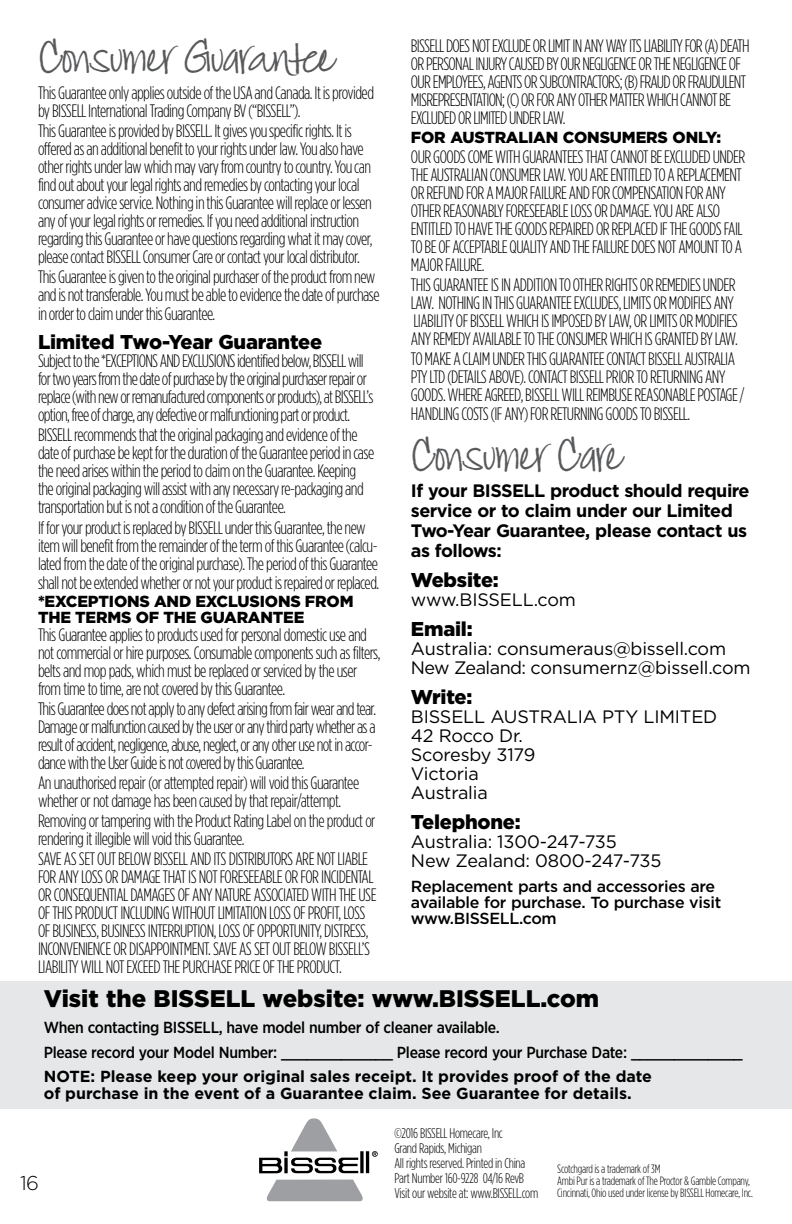
<style>
.page{position:relative;width:792px;height:1224px;background:#fff}
.page>*{position:absolute;margin:0;border:0;box-sizing:border-box;transform-origin:0 0}
.t1{font:48px "Jackie Sue BF";letter-spacing:-.03em;color:#58595b}
.t2{font:900 24px "Gotham";color:#000}
.t3{font:900 20px "Gotham";letter-spacing:-.01em;color:#000}
.t4{font:300 20px "Gotham";color:#000}
.t5{font:300 18px/18px "Gotham Condensed";letter-spacing:-.03em;color:#000}
.t6{font:18px/19px "Gotham";letter-spacing:-.01em;color:#000}
.t7{font:700 18px/20px "Gotham";letter-spacing:-.03em;color:#000}
.t8{font:500 16px/24.2px "Gotham Narrow";letter-spacing:-.02em;color:#000}
.t9{font:700 16px/17px "Gotham";color:#000}
.t10{font:500 16px/16px "Gotham";letter-spacing:-.02em;color:#000}
.t11{font:900 16px/16px "Gotham";letter-spacing:-.01em;color:#000}
.t12{font:300 14px/15px "Gotham Condensed";letter-spacing:-.02em;color:#000}
.t13{font:300 12px/12px "Gotham Condensed";letter-spacing:-.02em;color:#000}
</style>
<div class="page">
<svg style="left:372px;top:1151px;width:6px;height:6px"></svg>
<svg style="left:360px;top:1151px;width:4px;height:22px"></svg>
<hr style="left:366px;top:1151px;width:3px;height:22px;background:#000">
<svg style="left:266px;top:1180px;width:97px;height:21px;background:#a5a7aa"></svg>
<svg style="left:259px;top:1118px;width:99px;height:55px"></svg>
<div style="left:0;top:981px;width:792px;height:128px;background:#e6e7e8"></div>
<h1 class="t1" style="left:38px;top:28px;width:298px">Consumer Guarantee</h1>
<p class="t5" style="left:38px;top:83px;width:338px">This Guarantee only applies outside of the USA and Canada. It is provided by BISSELL International Trading Company BV (“BISSELL”).</p>
<p class="t5" style="left:38px;top:121px;width:336px">This Guarantee is provided by BISSELL. It gives you specific rights. It is offered as an additional benefit to your rights under law. You also have other rights under law which may vary from country to country. You can find out about your legal rights and remedies by contacting your local consumer advice service. Nothing in this Guarantee will replace or lessen any of your legal rights or remedies. If you need additional instruction regarding this Guarantee or have questions regarding what it may cover, please contact BISSELL Consumer Care or contact your local distributor.</p>
<p class="t5" style="left:38px;top:267px;width:343px;line-height:18.6px">This Guarantee is given to the original purchaser of the product from new and is not transferable. You must be able to evidence the date of purchase in order to claim under this Guarantee.</p>
<p class="t3" style="left:38px;top:328px;width:286px">Limited Two-Year Guarantee</p>
<p class="t5" style="left:38px;top:352px;width:337px">Subject to the *EXCEPTIONS AND EXCLUSIONS identified below, BISSELL will for two years from the date of purchase by the original purchaser repair or replace (with new or remanufactured components or products), at BISSELL’s option, free of charge, any defective or malfunctioning part or product.</p>
<p class="t5" style="left:38px;top:426px;width:338px">BISSELL recommends that the original packaging and evidence of the date of purchase be kept for the duration of the Guarantee period in case the need arises within the period to claim on the Guarantee. Keeping the original packaging will assist with any necessary re-packaging and transportation but is not a condition of the Guarantee.</p>
<p class="t5" style="left:38px;top:518px;width:343px">If for your product is replaced by BISSELL under this Guarantee, the new item will benefit from the remainder of the term of this Guarantee (calcu&shy;lated from the date of the original purchase). The period of this Guarantee shall not be extended whether or not your product is repaired or replaced.</p>
<p class="t11" style="left:38px;top:593px;width:317px">*EXCEPTIONS AND EXCLUSIONS FROM<br>THE TERMS OF THE GUARANTEE</p>
<p class="t5" style="left:38px;top:625px;width:344px">This Guarantee applies to products used for personal domestic use and not commercial or hire purposes. Consumable components such as filters, belts and mop pads, which must be replaced or serviced by the user from time to time, are not covered by this Guarantee.</p>
<p class="t5" style="left:38px;top:699px;width:340px">This Guarantee does not apply to any defect arising from fair wear and tear.<br>Damage or malfunction caused by the user or any third party whether as a result of accident, negligence, abuse, neglect, or any other use not in accor&shy;dance with the User Guide is not covered by this Guarantee.</p>
<p class="t5" style="left:38px;top:774px;width:323px">An unauthorised repair (or attempted repair) will void this Guarantee whether or not damage has been caused by that repair/attempt.</p>
<p class="t5" style="left:38px;top:812px;width:339px">Removing or tampering with the Product Rating Label on the product or rendering it illegible will void this Guarantee.</p>
<p class="t5" style="left:38px;top:850px;width:340px">SAVE AS SET OUT BELOW BISSELL AND ITS DISTRIBUTORS ARE NOT LIABLE FOR ANY LOSS OR DAMAGE THAT IS NOT FORESEEABLE OR FOR INCIDENTAL OR CONSEQUENTIAL DAMAGES OF ANY NATURE ASSOCIATED WITH THE USE OF THIS PRODUCT INCLUDING WITHOUT LIMITATION LOSS OF PROFIT, LOSS OF BUSINESS, BUSINESS INTERRUPTION, LOSS OF OPPORTUNITY, DISTRESS, INCONVENIENCE OR DISAPPOINTMENT. SAVE AS SET OUT BELOW BISSELL’S LIABILITY WILL NOT EXCEED THE PURCHASE PRICE OF THE PRODUCT.</p>
<p class="t5" style="left:411px;top:37px;width:340px">BISSELL DOES NOT EXCLUDE OR LIMIT IN ANY WAY ITS LIABILITY FOR (A) DEATH OR PERSONAL INJURY CAUSED BY OUR NEGLIGENCE OR THE NEGLIGENCE OF OUR EMPLOYEES, AGENTS OR SUBCONTRACTORS; (B) FRAUD OR FRAUDULENT MISREPRESENTATION; (C) OR FOR ANY OTHER MATTER WHICH CANNOT BE EXCLUDED OR LIMITED UNDER LAW.</p>
<p class="t11" style="left:411px;top:129px;width:312px">FOR AUSTRALIAN CONSUMERS ONLY:</p>
<p class="t5" style="left:411px;top:147px;width:336px">OUR GOODS COME WITH GUARANTEES THAT CANNOT BE EXCLUDED UNDER THE AUSTRALIAN CONSUMER LAW. YOU ARE ENTITLED TO A REPLACEMENT OR REFUND FOR A MAJOR FAILURE AND FOR COMPENSATION FOR ANY OTHER REASONABLY FORESEEABLE LOSS OR DAMAGE. YOU ARE ALSO ENTITLED TO HAVE THE GOODS REPAIRED OR REPLACED IF THE GOODS FAIL TO BE OF ACCEPTABLE QUALITY AND THE FAILURE DOES NOT AMOUNT TO A MAJOR FAILURE.</p>
<p class="t5" style="left:411px;top:275px;width:328px">THIS GUARANTEE IS IN ADDITION TO OTHER RIGHTS OR REMEDIES UNDER LAW. NOTHING IN THIS GUARANTEE EXCLUDES, LIMITS OR MODIFIES ANY LIABILITY OF BISSELL WHICH IS IMPOSED BY LAW, OR LIMITS OR MODIFIES ANY REMEDY AVAILABLE TO THE CONSUMER WHICH IS GRANTED BY LAW.</p>
<p class="t5" style="left:411px;top:349px;width:335px">TO MAKE A CLAIM UNDER THIS GUARANTEE CONTACT BISSELL AUSTRALIA PTY LTD (DETAILS ABOVE). CONTACT BISSELL PRIOR TO RETURNING ANY GOODS. WHERE AGREED, BISSELL WILL REIMBUSE REASONABLE POSTAGE / HANDLING COSTS (IF ANY) FOR RETURNING GOODS TO BISSELL.</p>
<h1 class="t1" style="left:411px;top:426px;width:212px">Consumer Care</h1>
<p class="t7" style="left:411px;top:481px;width:340px">If your BISSELL product should require service or to claim under our Limited<br>Two-Year Guarantee, please contact us as follows:</p>
<p class="t3" style="left:411px;top:567px;width:89px">Website:</p>
<p class="t6" style="left:411px;top:590px;width:167px">www.BISSELL.com</p>
<p class="t3" style="left:411px;top:616px;width:63px">Email:</p>
<p class="t6" style="left:411px;top:639px;width:341px">Australia: consumeraus@bissell.com<br>New Zealand: consumernz@bissell.com</p>
<p class="t3" style="left:411px;top:684px;width:63px">Write:</p>
<p class="t6" style="left:411px;top:707px;width:308px">BISSELL AUSTRALIA PTY LIMITED<br>42 Rocco Dr.<br>Scoresby 3179<br>Victoria<br>Australia</p>
<p class="t3" style="left:411px;top:809px;width:111px">Telephone:</p>
<p class="t6" style="left:411px;top:832px;width:252px">Australia: 1300-247-735<br>New Zealand: 0800-247-735</p>
<p class="t10" style="left:411px;top:879px;width:312px">Replacement parts and accessories are available for purchase. To purchase visit www.BISSELL.com</p>
<h2 class="t2" style="left:44px;top:982px;width:557px">Visit the BISSELL website: www.BISSELL.com</h2>
<p class="t8" style="left:44px;top:1015px;width:701px">When contacting BISSELL, have model number of cleaner available.<br>Please record your Model Number: _____________ Please record your Purchase Date: _____________</p>
<p class="t9" style="left:44px;top:1068px;width:610px">NOTE: Please keep your original sales receipt. It provides proof of the date of purchase in the event of a Guarantee claim. See Guarantee for details.</p>
<p class="t4" style="left:20px;top:1170px;width:20px">16</p>
<p class="t12" style="left:394px;top:1125px;width:145px">©2016 BISSELL Homecare, Inc<br>Grand Rapids, Michigan<br>All rights reserved. Printed in China<br>Part Number 160-9228 04/16 RevB<br>Visit our website at: www.BISSELL.com</p>
<p class="t13" style="left:557px;top:1163px;width:197px">Scotchgard is a trademark of 3M<br>Ambi Pur is a trademark of The Proctor &amp; Gamble Company,<br>Cincinnati, Ohio used under license by BISSELL Homecare, Inc.</p>
</div>
